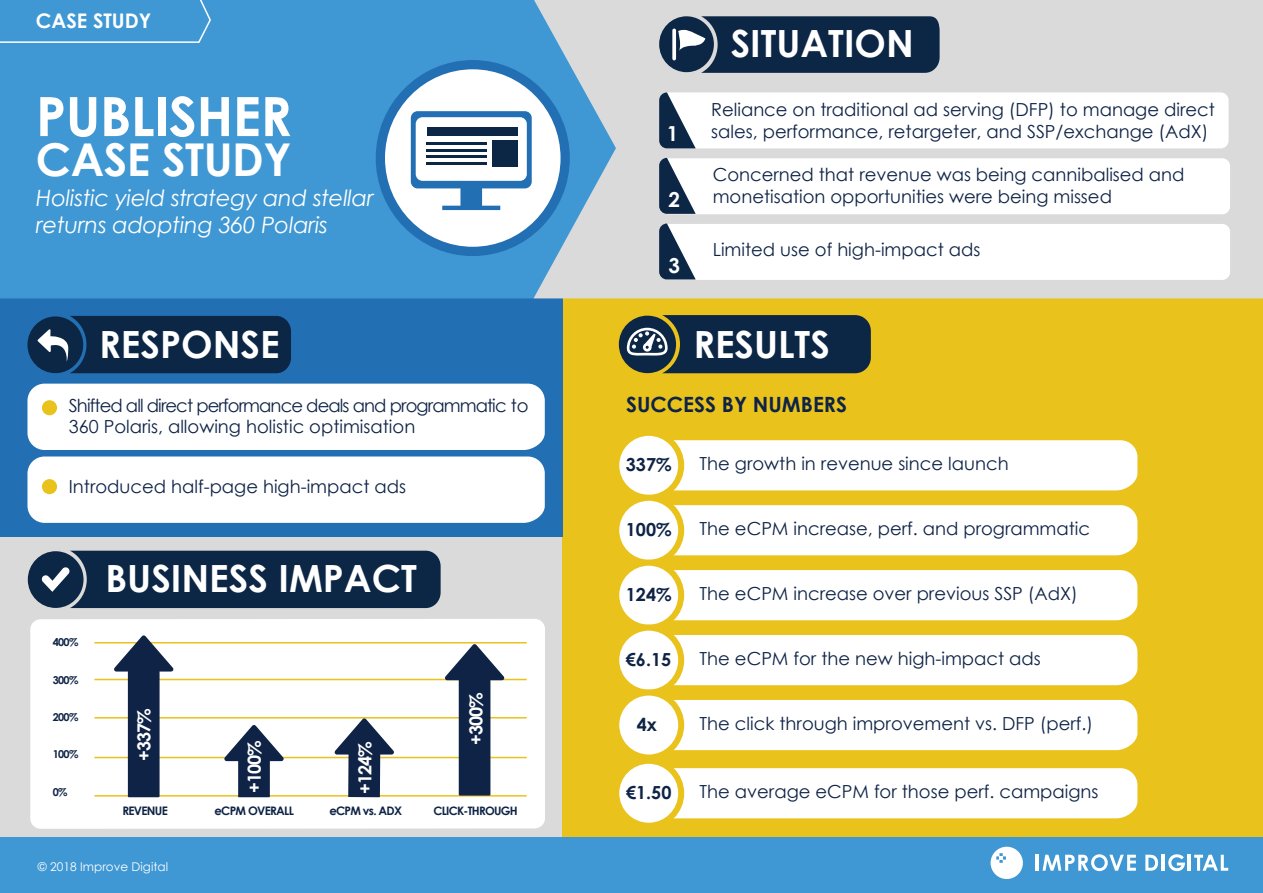
<style>
.page{position:relative;width:1263px;height:893px;background:#fff}
.page>*{position:absolute;margin:0;border:0;box-sizing:border-box;transform-origin:0 0}
.t1{font:700 54.3px "Century Gothic";letter-spacing:-.01em;color:#fff}
.t2{font:700 45.3px "Century Gothic";letter-spacing:-.01em;color:#fff}
.t3{font:700 37.5px "Century Gothic";color:#fff}
.t4{font:italic 22.5px/27px "Century Gothic";letter-spacing:-.01em;color:#fff}
.t5{font:700 21px "Century Gothic";color:#0e2346}
.t6{font:700 20.7px "Century Gothic";color:#fff}
.t7{font:700 20.7px "Century Gothic";color:#fdfefe}
.t8{font:700 20.1px "Century Gothic";color:#fff}
.t9{font:18px/21.6px "Century Gothic";color:#0e2346}
.t10{font:18px/21.6px "Century Gothic";letter-spacing:-.05em;color:#0e2346}
.t11{font:700 18px "Century Gothic";color:#0e2346}
.t12{font:700 18px "Century Gothic";letter-spacing:-.06em;color:#fff}
.t13{font:12px "Century Gothic";color:#fff}
.t14{font:700 11.7px "Century Gothic";letter-spacing:-.06em;color:#0e2346}
.t15{font:700 11.55px "Century Gothic";letter-spacing:-.06em;color:#0e2346}
.t16{font:700 10.8px "Century Gothic";letter-spacing:-.06em;color:#0e2346}
</style>
<div class="page">
<div style="left:0;top:537px;width:594px;height:300px;background:#dbdada"></div>
<div style="left:562px;top:298px;width:701px;height:539px;background:#eac21c"></div>
<div style="left:0;top:268px;width:562px;height:269px;background:#236fb4"></div>
<div style="left:616px;top:0;width:647px;height:298px;background:#dbdada"></div>
<div style="left:27px;top:456px;width:518px;height:67px;background:#fff"></div>
<svg style="left:0;top:0;width:616px;height:298px;background:#4c9dd3"></svg>
<div style="left:0;top:837px;width:1263px;height:56px;background:#3f98d3"></div>
<hr style="left:1036px;top:855px;width:3px;height:16px;background:#fff">
<svg style="left:1042px;top:854px;width:94px;height:17px"></svg>
<svg style="left:1145px;top:855px;width:13px;height:16px"></svg>
<hr style="left:1162px;top:855px;width:3px;height:16px;background:#fff">
<svg style="left:1168px;top:854px;width:17px;height:17px"></svg>
<hr style="left:1188px;top:855px;width:3px;height:16px;background:#fff">
<svg style="left:1194px;top:855px;width:34px;height:16px"></svg>
<svg style="left:990px;top:847px;width:33px;height:32px"></svg>
<div style="left:0;top:0;width:212px;height:44px;background:#3f98d3"></div>
<svg style="left:659px;top:16px;width:281px;height:57px;background:#1d3552"></svg>
<svg style="left:27px;top:316px;width:264px;height:57px;background:#122e4e"></svg>
<div style="left:27px;top:384px;width:518px;height:66px;background:#fff"></div>
<div style="left:42px;top:400px;width:15px;height:15px;background:#eac21c;border-radius:50%"></div>
<div style="left:42px;top:479px;width:15px;height:15px;background:#eac21c;border-radius:50%"></div>
<div style="left:659px;top:92px;width:569px;height:56px;background:#fff;border-radius:8px"></div>
<svg style="left:659px;top:92px;width:37px;height:56px"></svg>
<div style="left:661px;top:158px;width:569px;height:56px;background:#fff;border-radius:8px"></div>
<svg style="left:659px;top:158px;width:37px;height:56px"></svg>
<svg style="left:376px;top:60px;width:194px;height:196px"></svg>
<div style="left:416px;top:117px;width:111px;height:64px;background:#fff;border-radius:7px"></div>
<div style="left:427px;top:127px;width:90px;height:8px;background:#0c2645"></div>
<div style="left:492px;top:141px;width:25px;height:26px;background:#0c2645"></div>
<hr style="left:427px;top:142px;width:60px;height:3px;background:#0c2645">
<hr style="left:427px;top:149px;width:60px;height:3px;background:#0c2645">
<hr style="left:427px;top:155px;width:60px;height:3px;background:#0c2645">
<hr style="left:427px;top:162px;width:60px;height:3px;background:#0c2645">
<div style="left:661px;top:224px;width:569px;height:56px;background:#fff;border-radius:8px"></div>
<svg style="left:659px;top:223px;width:37px;height:56px"></svg>
<div style="left:30px;top:619px;width:515px;height:210px;background:#fff;border-radius:10px"></div>
<hr style="left:94px;top:642px;width:433px;height:1px;background:#eac21c">
<hr style="left:94px;top:679px;width:433px;height:1px;background:#eac21c">
<hr style="left:94px;top:717px;width:433px;height:1px;background:#eac21c">
<hr style="left:94px;top:757px;width:433px;height:1px;background:#eac21c">
<hr style="left:94px;top:795px;width:433px;height:2px;background:#eac21c">
<div style="left:128px;top:671px;width:32px;height:126px;background:#0e2346"></div>
<svg style="left:110px;top:635px;width:71px;height:41px"></svg>
<svg style="left:220px;top:725px;width:71px;height:72px"></svg>
<svg style="left:330px;top:718px;width:72px;height:79px"></svg>
<div style="left:459px;top:679px;width:31px;height:117px;background:#0e2346"></div>
<svg style="left:441px;top:643px;width:71px;height:41px"></svg>
<div style="left:673px;top:440px;width:464px;height:50px;background:#fff"></div>
<div style="left:616px;top:433px;width:65px;height:65px;background:#fff;border-radius:50%"></div>
<div style="left:613px;top:430px;width:71px;height:71px;border:6px solid #eac21c;border-radius:50%"></div>
<div style="left:673px;top:505px;width:464px;height:50px;background:#fff"></div>
<div style="left:616px;top:498px;width:65px;height:65px;background:#fff;border-radius:50%"></div>
<div style="left:613px;top:495px;width:71px;height:71px;border:6px solid #eac21c;border-radius:50%"></div>
<div style="left:673px;top:570px;width:464px;height:50px;background:#fff"></div>
<div style="left:616px;top:563px;width:65px;height:65px;background:#fff;border-radius:50%"></div>
<div style="left:613px;top:560px;width:71px;height:71px;border:6px solid #eac21c;border-radius:50%"></div>
<div style="left:673px;top:635px;width:464px;height:50px;background:#fff"></div>
<div style="left:616px;top:628px;width:65px;height:65px;background:#fff;border-radius:50%"></div>
<div style="left:613px;top:625px;width:71px;height:71px;border:6px solid #eac21c;border-radius:50%"></div>
<div style="left:674px;top:700px;width:463px;height:50px;background:#fff"></div>
<div style="left:616px;top:693px;width:65px;height:64px;background:#fff;border-radius:50%"></div>
<div style="left:613px;top:690px;width:71px;height:70px;border:6px solid #eac21c;border-radius:50%"></div>
<div style="left:673px;top:768px;width:464px;height:50px;background:#fff"></div>
<div style="left:616px;top:761px;width:65px;height:65px;background:#fff;border-radius:50%"></div>
<div style="left:613px;top:758px;width:71px;height:71px;border:6px solid #eac21c;border-radius:50%"></div>
<svg style="left:619px;top:315px;width:252px;height:58px;background:#1f3548"></svg>
<div style="left:28px;top:551px;width:413px;height:57px;background:#0c2645"></div>
<p class="t8" style="left:36px;top:8px;width:117px">CASE STUDY</p>
<h1 class="t1" style="left:36px;top:82px;width:257px">PUBLISHER</h1>
<h2 class="t2" style="left:36px;top:131px;width:257px">CASE STUDY</h2>
<p class="t4" style="left:36px;top:184px;width:339px">Holistic yield strategy and stellar returns adopting 360 Polaris</p>
<h3 class="t3" style="left:99px;top:321px;width:182px">RESPONSE</h3>
<p class="t10" style="left:69px;top:394px;width:461px">Shifted all direct performance deals and programmatic to<br>360 Polaris, allowing holistic optimisation</p>
<p class="t9" style="left:69px;top:475px;width:339px">Introduced half-page high-impact ads</p>
<p class="t16" style="left:53px;top:635px;width:27px">400%</p>
<p class="t16" style="left:53px;top:673px;width:27px">300%</p>
<p class="t16" style="left:53px;top:710px;width:27px">200%</p>
<p class="t16" style="left:53px;top:748px;width:27px">100%</p>
<p class="t16" style="left:53px;top:785px;width:16px">0%</p>
<h3 class="t3" style="left:105px;top:555px;width:313px">BUSINESS IMPACT</h3>
<p class="t12" style="left:133px;top:761px;width:54px;rotate:-90deg">+337%</p>
<p class="t12" style="left:243px;top:793px;width:54px;rotate:-90deg">+100%</p>
<p class="t12" style="left:353px;top:794px;width:54px;rotate:-90deg">+124%</p>
<p class="t12" style="left:465px;top:745px;width:54px;rotate:-90deg">+300%</p>
<p class="t14" style="left:122px;top:803px;width:47px">REVENUE</p>
<p class="t14" style="left:214px;top:803px;width:81px">eCPM OVERALL</p>
<p class="t14" style="left:329px;top:803px;width:74px">eCPM vs. ADX</p>
<p class="t15" style="left:433px;top:804px;width:86px">CLICK-THROUGH</p>
<p class="t13" style="left:38px;top:859px;width:132px">© 2018 Improve Digital</p>
<p class="t7" style="left:667px;top:120px;width:13px">1</p>
<p class="t6" style="left:668px;top:187px;width:13px">2</p>
<p class="t6" style="left:668px;top:253px;width:13px">3</p>
<h3 class="t3" style="left:731px;top:20px;width:184px">SITUATION</h3>
<p class="t9" style="left:711px;top:99px;width:505px">Reliance on traditional ad serving (DFP) to manage direct sales, performance, retargeter, and SSP/exchange (AdX)</p>
<p class="t9" style="left:713px;top:164px;width:473px">Concerned that revenue was being cannibalised and monetisation opportunities were being missed</p>
<p class="t9" style="left:713px;top:238px;width:269px">Limited use of high-impact ads</p>
<h3 class="t3" style="left:693px;top:321px;width:138px">RESULTS</h3>
<p class="t5" style="left:626px;top:392px;width:222px">SUCCESS BY NUMBERS</p>
<p class="t11" style="left:626px;top:453px;width:47px">337%</p>
<p class="t9" style="left:700px;top:453px;width:310px">The growth in revenue since launch</p>
<p class="t11" style="left:626px;top:518px;width:47px">100%</p>
<p class="t9" style="left:700px;top:518px;width:392px">The eCPM increase, perf. and programmatic</p>
<p class="t11" style="left:626px;top:583px;width:47px">124%</p>
<p class="t9" style="left:700px;top:583px;width:380px">The eCPM increase over previous SSP (AdX)</p>
<p class="t11" style="left:626px;top:648px;width:47px">€6.15</p>
<p class="t9" style="left:700px;top:648px;width:343px">The eCPM for the new high-impact ads</p>
<p class="t11" style="left:637px;top:713px;width:22px">4x</p>
<p class="t9" style="left:700px;top:713px;width:395px">The click through improvement vs. DFP (perf.)</p>
<p class="t11" style="left:626px;top:781px;width:47px">€1.50</p>
<p class="t9" style="left:700px;top:781px;width:400px">The average eCPM for those perf. campaigns</p>
</div>
